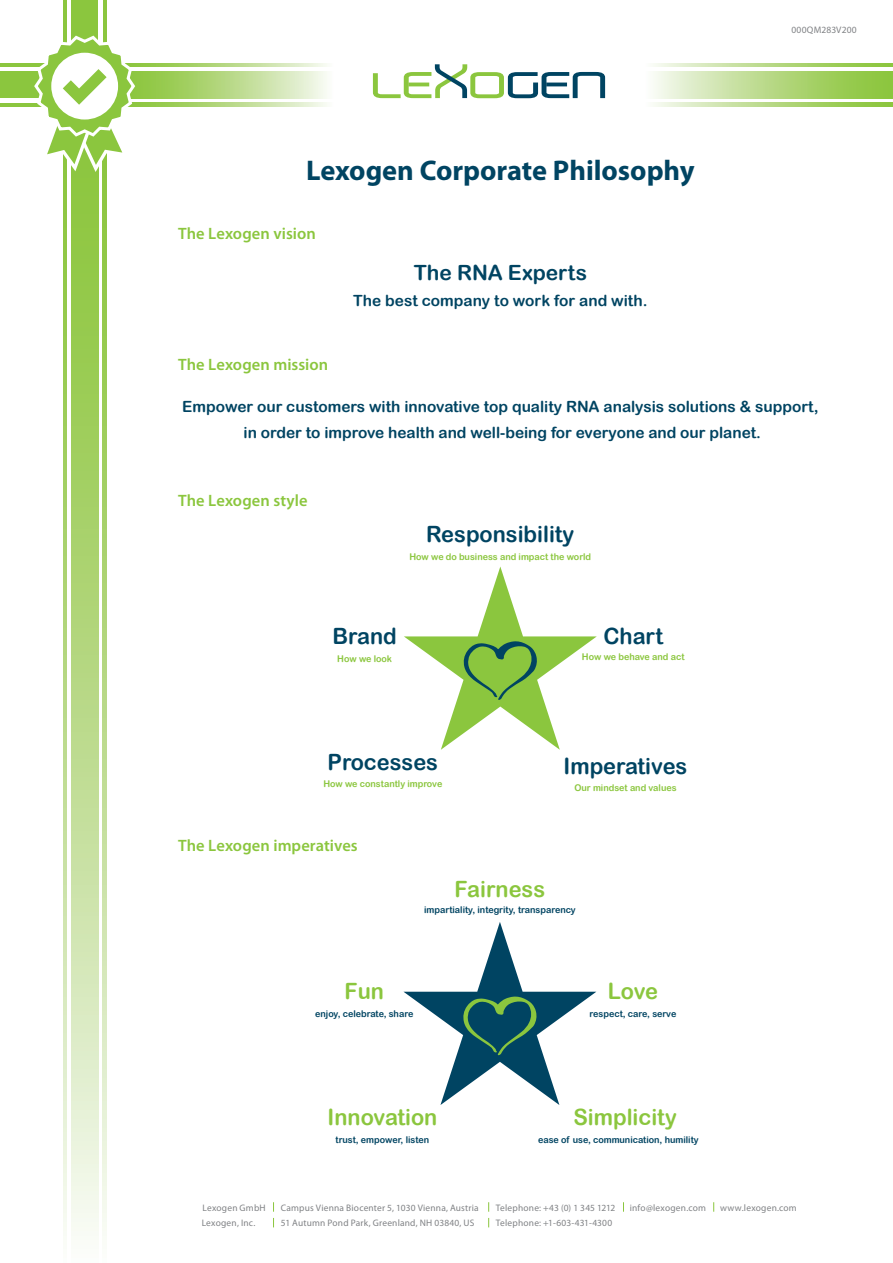
<style>
.page{position:relative;width:893px;height:1263px;background:#fff}
.page>*{position:absolute;margin:0;border:0;box-sizing:border-box;transform-origin:0 0}
.t1{font:700 28.5px "Myriad Pro";color:#004462}
.t2{font:22.5px "Arial Rounded MT Bold";color:#004462}
.t3{font:22.5px "Arial Rounded MT Bold";color:#8bc63e}
.Body{font:21px "Arial Rounded MT Bold";letter-spacing:-.005em;color:#004462}
.Header_1{font:600 16.5px "Myriad Pro";letter-spacing:.005em;color:#8bc63e}
.Body-2{font:600 16.5px "Myriad Pro";letter-spacing:.005em;color:#8bc63e}
.Header_1-2{font:15.45px/25.5px "Arial Rounded MT Bold";color:#004462;text-align:center}
.Body-3{font:15.45px "Arial Rounded MT Bold";letter-spacing:.005em;color:#004462}
.Body-4{font:9.45px "Myriad Pro";letter-spacing:.02em;color:#808285}
.t4{font:9.3px "Arial Rounded MT Bold";color:#004462}
.t5{font:9.3px "Arial Rounded MT Bold";color:#8bc63e}
</style>
<div class="page">
<div style="left:72px;top:0;width:26px;height:82px;background:#8bc63e"></div>
<hr style="left:103px;top:0;width:3px;height:82px;background:#8bc63e">
<hr style="left:64px;top:0;width:3px;height:82px;background:#8bc63e">
<div style="left:72px;top:128px;width:26px;height:1135px;background:linear-gradient(to bottom,#81bf29,#f5f7ef)"></div>
<svg style="left:103px;top:172px;width:3px;height:1059px;background:#bbdb8c"></svg>
<svg style="left:64px;top:172px;width:3px;height:1059px;background:#bbdb8c"></svg>
<div style="left:0;top:72px;width:113px;height:26px;background:#8bc63e"></div>
<hr style="left:0;top:64px;width:113px;height:3px;background:#8bc63e">
<hr style="left:0;top:103px;width:113px;height:3px;background:#8bc63e">
<div style="left:125px;top:72px;width:209px;height:26px;background:linear-gradient(to right,#80bf28,#f6f8f0)"></div>
<svg style="left:137px;top:64px;width:190px;height:3px"></svg>
<svg style="left:137px;top:103px;width:190px;height:3px"></svg>
<svg style="left:654px;top:72px;width:239px;height:26px;background:#b9da89"></svg>
<svg style="left:654px;top:103px;width:239px;height:3px"></svg>
<svg style="left:654px;top:64px;width:239px;height:3px"></svg>
<svg style="left:373px;top:64px;width:232px;height:34px"></svg>
<svg style="left:32px;top:33px;width:105px;height:139px"></svg>
<svg style="left:404px;top:566px;width:193px;height:184px"></svg>
<svg style="left:403px;top:922px;width:193px;height:183px"></svg>
<p class="t1" style="left:306px;top:152px;width:390px">Lexogen Corporate Philosophy</p>
<p class="Header_1" style="left:178px;top:223px;width:139px">The Lexogen vision</p>
<p class="Body" style="left:414px;top:260px;width:175px">The RNA Experts</p>
<p class="Body-3" style="left:353px;top:291px;width:296px">The best company to work for and with.</p>
<p class="Body-4" style="left:791px;top:24px;width:67px">000QM283V200</p>
<p class="Header_1" style="left:178px;top:354px;width:152px">The Lexogen mission</p>
<p class="Header_1-2" style="left:182px;top:394px;width:638px">Empower our customers with innovative top quality RNA analysis solutions &amp; support, in order to improve health and well-being for everyone and our planet.</p>
<p class="Header_1" style="left:178px;top:490px;width:131px">The Lexogen style</p>
<p class="t2" style="left:426px;top:521px;width:150px">Responsibility</p>
<p class="t5" style="left:409px;top:551px;width:183px">How we do business and impact the world</p>
<p class="t2" style="left:332px;top:622px;width:66px">Brand</p>
<p class="t5" style="left:337px;top:653px;width:56px">How we look</p>
<p class="t2" style="left:603px;top:622px;width:61px">Chart</p>
<p class="t5" style="left:582px;top:651px;width:104px">How we behave and act</p>
<p class="t2" style="left:328px;top:748px;width:112px">Processes</p>
<p class="t5" style="left:323px;top:778px;width:120px">How we constantly improve</p>
<p class="t2" style="left:564px;top:752px;width:125px">Imperatives</p>
<p class="t5" style="left:574px;top:782px;width:104px">Our mindset and values</p>
<p class="Body-2" style="left:178px;top:835px;width:181px">The Lexogen imperatives</p>
<p class="t3" style="left:455px;top:875px;width:92px">Fairness</p>
<p class="t4" style="left:424px;top:904px;width:153px">impartiality, integrity, transparency</p>
<p class="t3" style="left:345px;top:978px;width:41px">Fun</p>
<p class="t4" style="left:315px;top:1008px;width:100px">enjoy, celebrate, share</p>
<p class="t3" style="left:608px;top:978px;width:52px">Love</p>
<p class="t4" style="left:590px;top:1008px;width:88px">respect, care, serve</p>
<p class="t3" style="left:328px;top:1104px;width:111px">Innovation</p>
<p class="t4" style="left:336px;top:1134px;width:95px">trust, empower, listen</p>
<p class="t3" style="left:573px;top:1104px;width:105px">Simplicity</p>
<p class="t4" style="left:538px;top:1134px;width:162px">ease of use, communication, humility</p>
<p class="Body-4" style="left:202px;top:1201px;width:65px">Lexogen GmbH</p>
<p class="Body-4" style="left:281px;top:1201px;width:200px">Campus Vienna Biocenter 5, 1030 Vienna, Austria</p>
<p class="Body-4" style="left:496px;top:1201px;width:121px">Telephone: +43 (0) 1 345 1212</p>
<p class="Body-4" style="left:630px;top:1201px;width:78px">info@lexogen.com</p>
<p class="Body-4" style="left:720px;top:1201px;width:78px">www.lexogen.com</p>
<p class="Body-4" style="left:202px;top:1217px;width:55px">Lexogen, Inc.</p>
<p class="Body-4" style="left:281px;top:1217px;width:195px">51 Autumn Pond Park, Greenland, NH 03840, US</p>
<p class="Body-4" style="left:496px;top:1217px;width:118px">Telephone: +1-603-431-4300</p>
</div>
